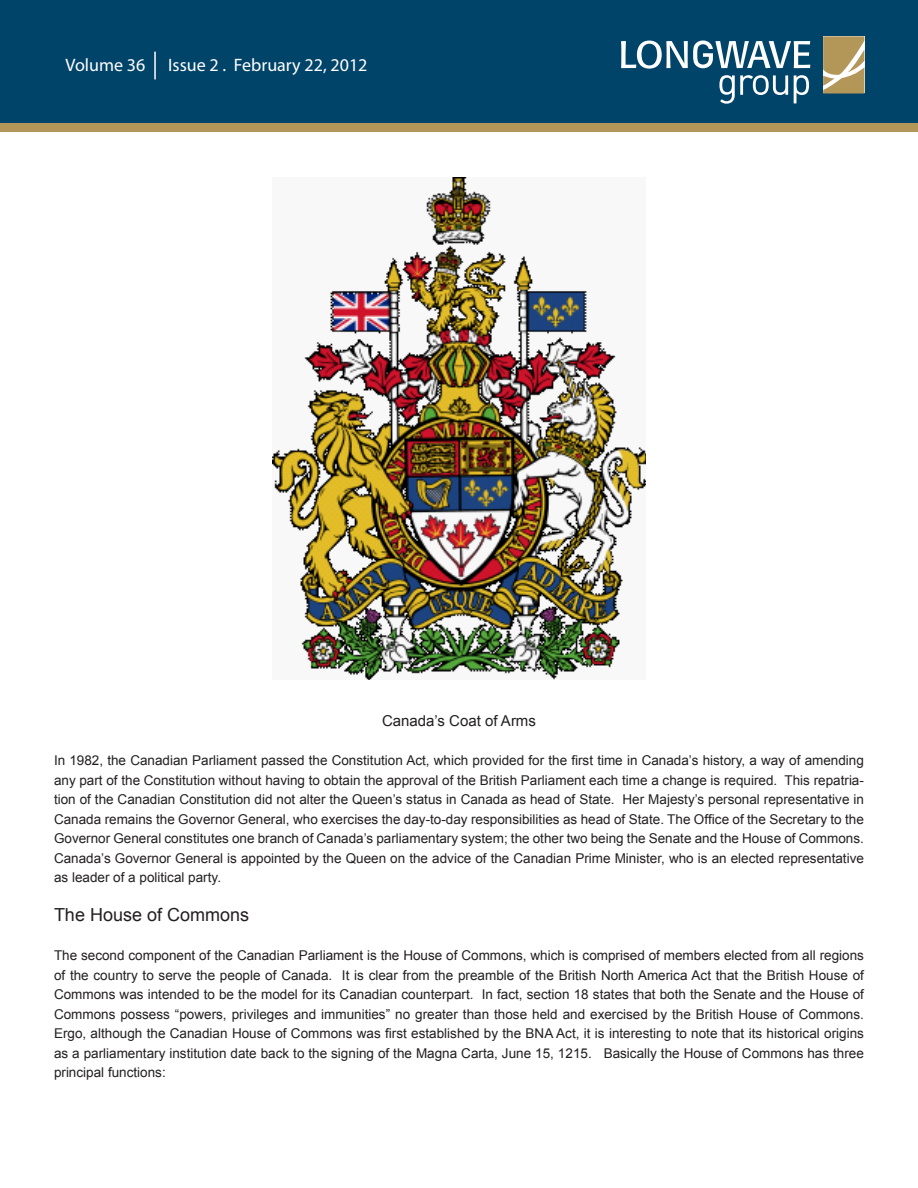
<style>
.page{position:relative;width:918px;height:1188px;background:#fff}
.page>*{position:absolute;margin:0;border:0;box-sizing:border-box;transform-origin:0 0}
.t1{font:18px "Myriad Pro";color:#fff}
.t2{font:18px "Arial";color:#231f20}
.t3{font:15px "Arial";color:#231f20}
.t4{font:13.5px/19.5px "Arial";color:#231f20;text-align:justify}
</style>
<div class="page">
<div style="left:0;top:122px;width:918px;height:10px;background:#b39759"></div>
<img style="left:272px;top:177px;width:374px;height:503px">
<div style="left:0;top:0;width:918px;height:123px;background:#00446a"></div>
<hr style="left:154px;top:52px;width:2px;height:27px;background:#fff">
<svg style="left:621px;top:40px;width:189px;height:29px"></svg>
<svg style="left:719px;top:75px;width:69px;height:29px"></svg>
<svg style="left:794px;top:75px;width:15px;height:28px"></svg>
<svg style="left:823px;top:36px;width:41px;height:58px;background:#bfa977"></svg>
<p class="t1" style="left:66px;top:54px;width:81px">Volume 36</p>
<p class="t1" style="left:168px;top:54px;width:201px">Issue 2 . February 22, 2012</p>
<p class="t3" style="left:382px;top:711px;width:155px">Canada’s Coat of Arms</p>
<p class="t4" style="left:54px;top:751px;width:811px">In 1982, the Canadian Parliament passed the Constitution Act, which provided for the first time in Canada’s history, a way of amending any part of the Constitution without having to obtain the approval of the British Parliament each time a change is required. This repatria&shy;tion of the Canadian Constitution did not alter the Queen’s status in Canada as head of State. Her Majesty’s personal representative in Canada remains the Governor General, who exercises the day-to-day responsibilities as head of State. The Office of the Secretary to the Governor General constitutes one branch of Canada’s parliamentary system; the other two being the Senate and the House of Commons.<br>Canada’s Governor General is appointed by the Queen on the advice of the Canadian Prime Minister, who is an elected representative as leader of a political party.</p>
<p class="t2" style="left:54px;top:903px;width:197px">The House of Commons</p>
<p class="t4" style="left:54px;top:946px;width:812px">The second component of the Canadian Parliament is the House of Commons, which is comprised of members elected from all regions of the country to serve the people of Canada. It is clear from the preamble of the British North America Act that the British House of Commons was intended to be the model for its Canadian counterpart. In fact, section 18 states that both the Senate and the House of Commons possess “powers, privileges and immunities” no greater than those held and exercised by the British House of Commons.<br>Ergo, although the Canadian House of Commons was first established by the BNA Act, it is interesting to note that its historical origins as a parliamentary institution date back to the signing of the Magna Carta, June 15, 1215. Basically the House of Commons has three principal functions:</p>
</div>
